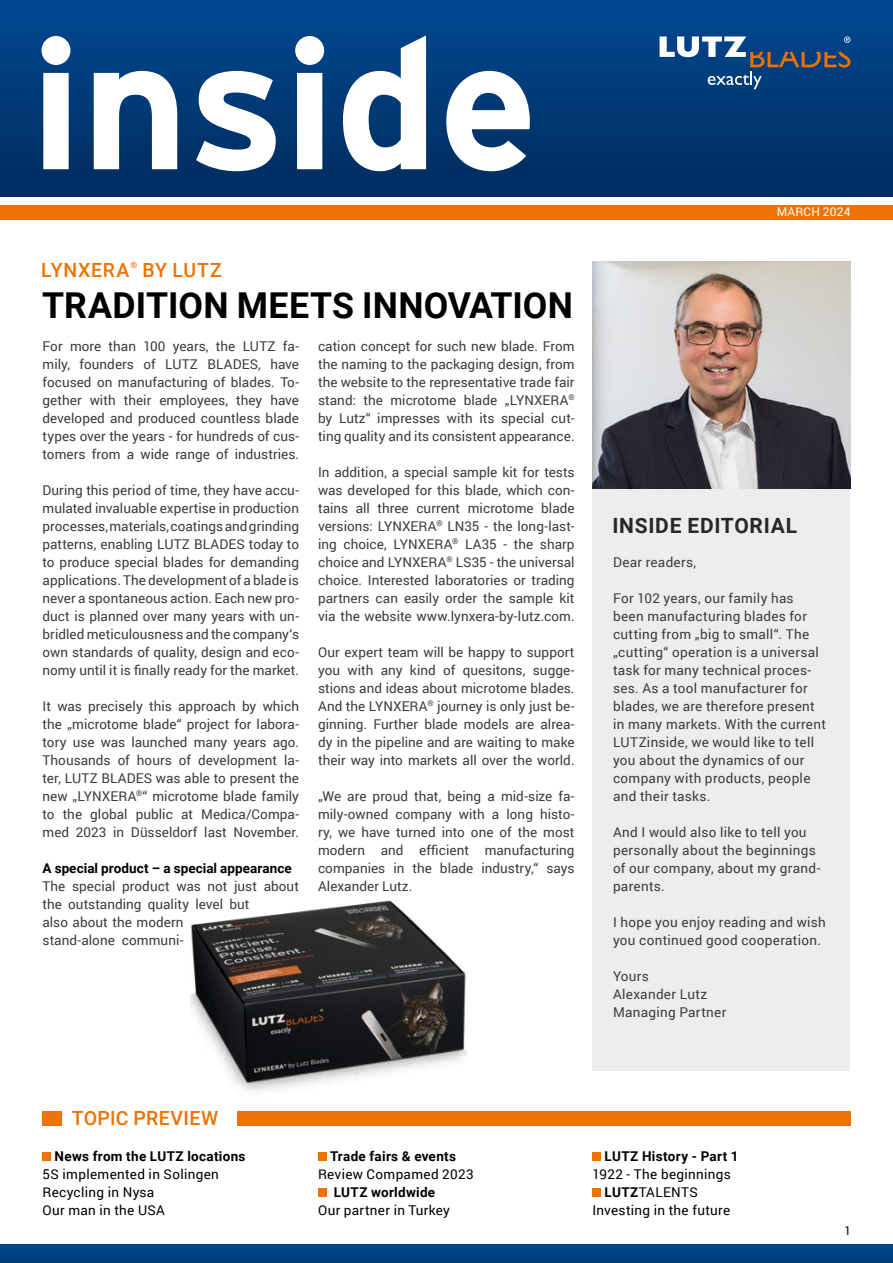
<style>
.page{position:relative;width:893px;height:1263px;background:#fff}
.page>*{position:absolute;margin:0;border:0;box-sizing:border-box;transform-origin:0 0}
.t1{font:700 183.45px "Interstate";color:#fff}
.t2{font:700 35.7px "Roboto";color:#000}
.t3{font:700 21px "Roboto";letter-spacing:.035em;color:#282827}
.t4{font:500 19.5px "Roboto";letter-spacing:.025em;color:#ee7203}
.t5{font:13.5px/18px "Roboto";letter-spacing:.01em;color:#3c3c3b;text-align:justify}
.t6{font:13.5px/18px "Roboto";letter-spacing:.025em;color:#000}
.t7{font:700 13.5px "Roboto";letter-spacing:.02em;color:#000}
.t8{font:12px "Roboto";letter-spacing:.015em;color:#fff}
.t9{font:12px "Roboto";color:#000}
.t10{font:500 8.7px "Roboto";color:#ee7203}
.s1{font-weight:700}
</style>
<div class="page">
<div style="left:0;top:1245px;width:893px;height:18px;background:linear-gradient(to right,#004183,#004183)"></div>
<div style="left:0;top:0;width:893px;height:196px;background:linear-gradient(to bottom,#004890,#002d5e)"></div>
<svg style="left:660px;top:36px;width:190px;height:53px;background:#2d5988"></svg>
<div style="left:0;top:205px;width:893px;height:14px;background:#ee7203"></div>
<div style="left:237px;top:1111px;width:613px;height:14px;background:#ee7203"></div>
<div style="left:43px;top:1111px;width:19px;height:14px;background:#ee7203"></div>
<div style="left:592px;top:271px;width:258px;height:800px;background:#ededed"></div>
<img style="left:592px;top:261px;width:258px;height:227px">
<div style="left:43px;top:1152px;width:8px;height:9px;background:#ee7203"></div>
<div style="left:318px;top:1152px;width:9px;height:9px;background:#ee7203"></div>
<div style="left:318px;top:1188px;width:9px;height:9px;background:#ee7203"></div>
<div style="left:592px;top:1152px;width:9px;height:9px;background:#ee7203"></div>
<div style="left:592px;top:1188px;width:9px;height:9px;background:#ee7203"></div>
<img style="left:190px;top:900px;width:277px;height:192px">
<h1 class="t1" style="left:30px;top:2px;width:509px">inside</h1>
<h3 class="t4" style="left:41px;top:257px;width:90px">LYNXERA</h3>
<p class="t10" style="left:130px;top:259px;width:8px">®</p>
<h3 class="t4" style="left:142px;top:257px;width:81px">BY LUTZ</h3>
<h2 class="t2" style="left:42px;top:280px;width:532px">TRADITION MEETS INNOVATION</h2>
<p class="t5" style="left:43px;top:336px;width:258px">For more than 100 years, the LUTZ fa&shy;mily, founders of LUTZ BLADES, have focused on manufacturing of blades. To&shy;gether with their employees, they have developed and produced countless blade types over the years - for hundreds of cus&shy;tomers from a wide range of industries.</p>
<p class="t5" style="left:43px;top:480px;width:258px">During this period of time, they have accu&shy;mulated invaluable expertise in production processes, materials, coatings and grinding patterns, enabling LUTZ BLADES today to to produce special blades for demanding applications. The development of a blade is never a spontaneous action. Each new pro&shy;duct is planned over many years with un&shy;bridled meticulousness and the company‘s own standards of quality, design and eco&shy;nomy until it is finally ready for the market.</p>
<p class="t5" style="left:43px;top:696px;width:258px">It was precisely this approach by which the „microtome blade“ project for labora&shy;tory use was launched many years ago.<br>Thousands of hours of development la&shy;ter, LUTZ BLADES was able to present the new „LYNXERA<sup>®</sup>“ microtome blade family to the global public at Medica/Compa&shy;med 2023 in Düsseldorf last November.</p>
<p class="t7" style="left:43px;top:859px;width:251px">A special product – a special appearance</p>
<p class="t5" style="left:43px;top:876px;width:258px;text-align:left">The special product was not just about the outstanding quality level but<br>also about the modern<br>stand-alone communi-</p>
<p class="t5" style="left:318px;top:336px;width:258px">cation concept for such new blade. From the naming to the packaging design, from the website to the representative trade fair stand: the microtome blade „LYNXERA<sup>® </sup>by Lutz“ impresses with its special cut&shy;ting quality and its consistent appearance.</p>
<p class="t5" style="left:318px;top:462px;width:258px">In addition, a special sample kit for tests was developed for this blade, which con&shy;tains all three current microtome blade versions: LYNXERA<sup>®</sup> LN35 - the long-last&shy;ing choice, LYNXERA<sup>®</sup> LA35 - the sharp choice and LYNXERA<sup>®</sup> LS35 - the universal choice. Interested laboratories or trading partners can easily order the sample kit via the website www.lynxera-by-lutz.com.</p>
<p class="t5" style="left:318px;top:642px;width:258px">Our expert team will be happy to support you with any kind of quesitons, sugge&shy;stions and ideas about microtome blades.<br>And the LYNXERA<sup>®</sup> journey is only just be&shy;ginning. Further blade models are alrea&shy;dy in the pipeline and are waiting to make their way into markets all over the world.</p>
<p class="t5" style="left:318px;top:786px;width:258px">„We are proud that, being a mid-size fa&shy;mily-owned company with a long histo&shy;ry, we have turned into one of the most modern and efficient manufacturing companies in the blade industry,“ says Alexander Lutz.</p>
<p class="t8" style="left:777px;top:204px;width:75px">MARCH 2024</p>
<h3 class="t3" style="left:612px;top:511px;width:186px">INSIDE EDITORIAL</h3>
<p class="t5" style="left:613px;top:552px;width:85px">Dear readers,</p>
<p class="t5" style="left:613px;top:588px;width:215px;text-align:left">For 102 years, our family has been manufacturing blades for cutting from „big to small“. The „cutting“ operation is a universal task for many technical proces&shy;ses. As a tool manufacturer for blades, we are therefore present in many markets. With the current<br>LUTZinside, we would like to tell you about the dynamics of our company with products, people and their tasks.</p>
<p class="t5" style="left:613px;top:822px;width:209px;text-align:left">And I would also like to tell you personally about the beginnings of our company, about my grand&shy;parents.</p>
<p class="t5" style="left:613px;top:912px;width:214px">I hope you enjoy reading and wish you continued good cooperation.</p>
<p class="t5" style="left:613px;top:966px;width:115px;text-align:left">Yours<br>Alexander Lutz<br>Managing Partner</p>
<h3 class="t4" style="left:72px;top:1105px;width:148px">TOPIC PREVIEW</h3>
<p class="t7" style="left:55px;top:1147px;width:192px">News from the LUTZ locations</p>
<p class="t6" style="left:43px;top:1164px;width:178px">5S implemented in Solingen<br>Recycling in Nysa<br>Our man in the USA</p>
<p class="t7" style="left:330px;top:1147px;width:127px">Trade fairs &amp; events</p>
<p class="t6" style="left:318px;top:1164px;width:157px">Review Compamed 2023</p>
<p class="t7" style="left:334px;top:1183px;width:103px">LUTZ worldwide</p>
<p class="t6" style="left:318px;top:1200px;width:133px">Our partner in Turkey</p>
<p class="t7" style="left:605px;top:1147px;width:136px">LUTZ History - Part 1</p>
<p class="t6" style="left:592px;top:1164px;width:140px">1922 - The beginnings</p>
<p class="t6" style="left:605px;top:1182px;width:95px"><span class="s1">LUTZ</span>TALENTS</p>
<p class="t6" style="left:592px;top:1200px;width:139px">Investing in the future</p>
<p class="t9" style="left:845px;top:1223px;width:8px">1</p>
</div>
